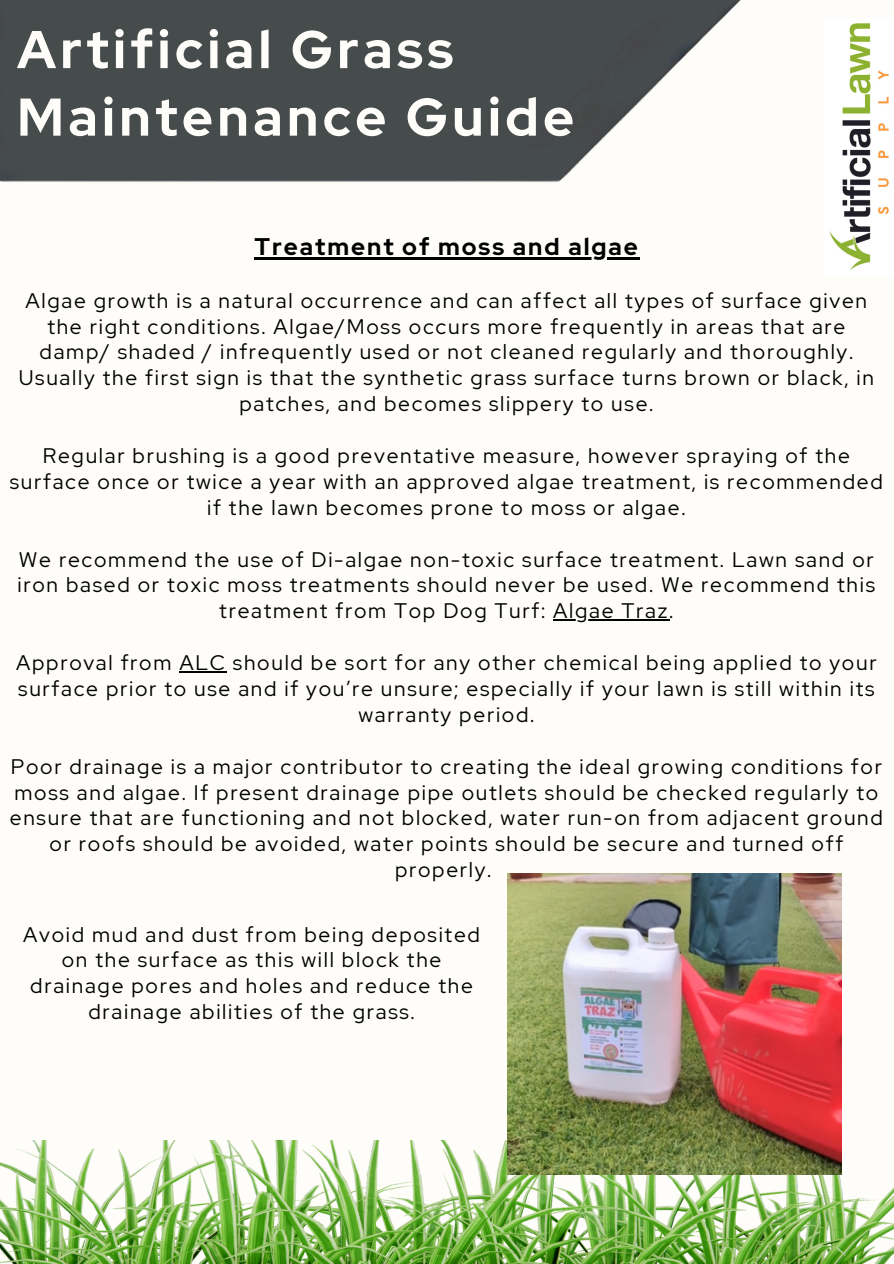
<style>
.page{position:relative;width:894px;height:1264px;background:#fff}
.page>*{position:absolute;margin:0;border:0;box-sizing:border-box;transform-origin:0 0}
.t1{font:700 52.95px/67.5px "Red Hat Display";letter-spacing:.08em;color:#fefdfa}
.t2{font:700 24px "Red Hat Display";letter-spacing:.08em;color:#000}
.t3{font:21px/25.8px "Red Hat Display";letter-spacing:.08em;color:#000;text-align:center}
</style>
<div class="page">
<div style="left:0;top:0;width:893px;height:1263px;background:#fefdfa"></div>
<img style="left:0;top:0;width:741px;height:183px">
<img style="left:829px;top:23px;width:60px;height:248px">
<img style="left:0;top:1140px;width:893px;height:123px">
<hr style="left:254px;top:257px;width:385px;height:2px;background:#000">
<hr style="left:553px;top:619px;width:116px;height:1px;background:#000">
<hr style="left:179px;top:671px;width:48px;height:1px;background:#000">
<img style="left:507px;top:873px;width:334px;height:301px">
<p class="t1" style="left:17px;top:15px;width:558px">Artificial Grass<br>Maintenance Guide</p>
<h2 class="t2" style="left:254px;top:230px;width:385px">Treatment of moss and algae</h2>
<p class="t3" style="left:19px;top:287px;width:856px">Algae growth is a natural occurrence and can affect all types of surface given the right conditions. Algae/Moss occurs more frequently in areas that are damp/ shaded / infrequently used or not cleaned regularly and thoroughly.<br>Usually the first sign is that the synthetic grass surface turns brown or black, in patches, and becomes slippery to use.</p>
<p class="t3" style="left:10px;top:442px;width:874px">Regular brushing is a good preventative measure, however spraying of the surface once or twice a year with an approved algae treatment, is recommended if the lawn becomes prone to moss or algae.</p>
<p class="t3" style="left:18px;top:546px;width:858px">We recommend the use of Di-algae non-toxic surface treatment. Lawn sand or iron based or toxic moss treatments should never be used. We recommend this treatment from Top Dog Turf: Algae Traz.</p>
<p class="t3" style="left:16px;top:649px;width:861px">Approval from ALC should be sort for any other chemical being applied to your</p>
<p class="t3" style="left:18px;top:675px;width:857px">surface prior to use and if you’re unsure; especially if your lawn is still within its warranty period.</p>
<p class="t3" style="left:11px;top:753px;width:872px;text-align:left">Poor drainage is a major contributor to creating the ideal growing conditions for moss and algae. If present drainage pipe outlets should be checked regularly to</p>
<p class="t3" style="left:10px;top:805px;width:874px">ensure that are functioning and not blocked, water run-on from adjacent ground or roofs should be avoided, water points should be secure and turned off properly.</p>
<p class="t3" style="left:23px;top:921px;width:458px">Avoid mud and dust from being deposited on the surface as this will block the drainage pores and holes and reduce the drainage abilities of the grass.</p>
</div>
